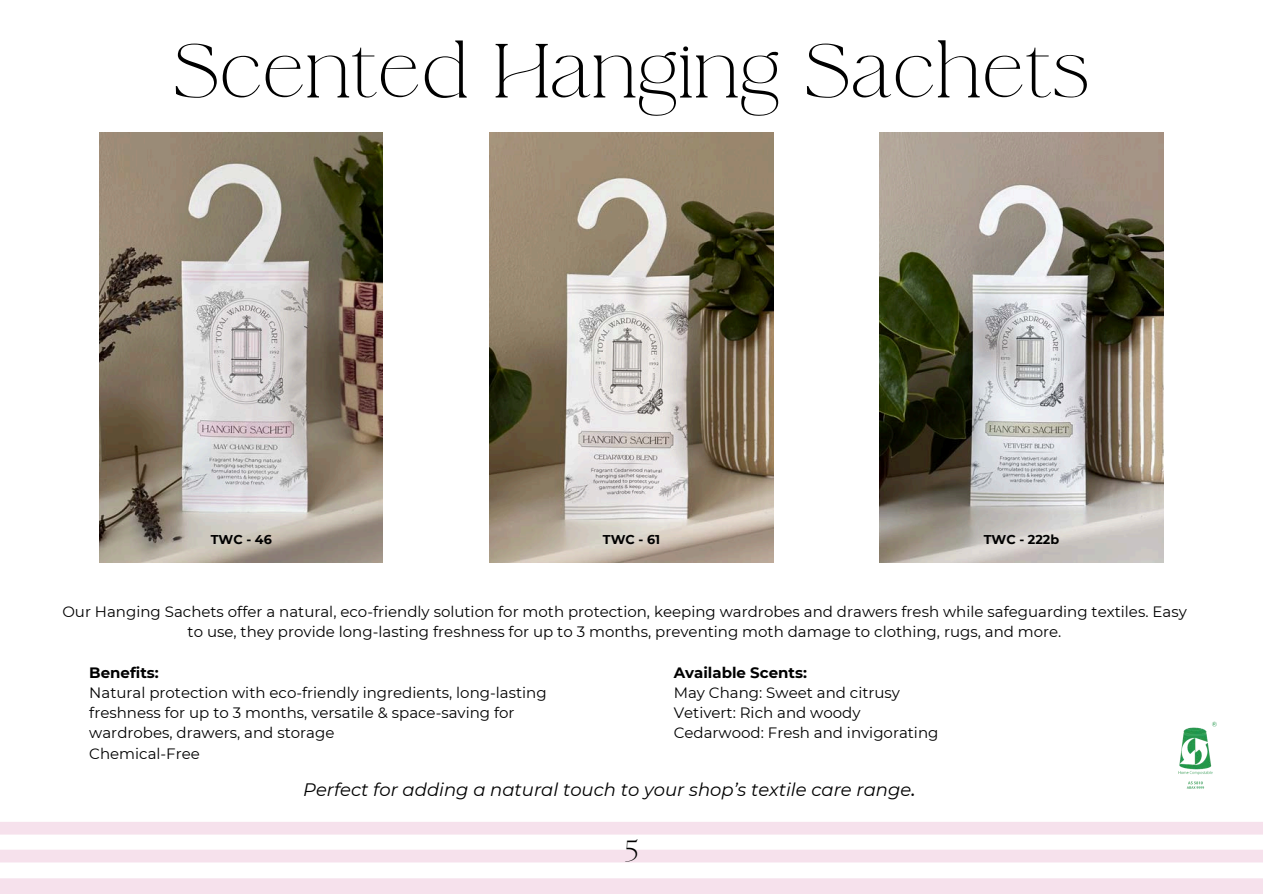
<style>
.page{position:relative;width:1263px;height:894px;background:#fff}
.page>*{position:absolute;margin:0;border:0;box-sizing:border-box;transform-origin:0 0}
.t1{font:66.75px "La Luxes Serif";color:#000}
.t2{font:25.5px "La Luxes Serif";color:#000}
.t3{font:italic 18px "Montserrat";color:#000}
.t4{font:15px/20.2px "Montserrat";color:#000}
.t5{font:700 12.75px "Montserrat";color:#000}
.s1{font-weight:700}
.s2{font-weight:500}
</style>
<div class="page">
<img style="left:1178px;top:721px;width:39px;height:68px">
<div style="left:0;top:821px;width:1263px;height:13px;background:#f6e1ec"></div>
<div style="left:0;top:849px;width:1263px;height:13px;background:#f6e1ec"></div>
<div style="left:0;top:878px;width:1263px;height:15px;background:#f6e1ec"></div>
<img style="left:100px;top:133px;width:283px;height:429px">
<img style="left:490px;top:133px;width:283px;height:429px">
<img style="left:880px;top:133px;width:283px;height:429px">
<h4 class="t1" style="left:173px;top:23px;width:918px">Scented Hanging Sachets</h4>
<p class="t5" style="left:211px;top:532px;width:63px">TWC - 46</p>
<h3 class="t5" style="left:603px;top:532px;width:59px">TWC - 61</h3>
<h5 class="t5" style="left:984px;top:532px;width:77px">TWC - 222b</h5>
<h3 class="t4" style="left:62px;top:601px;width:1126px;text-align:center">Our Hanging Sachets offer a natural, eco-friendly solution for moth protection, keeping wardrobes and drawers fresh while safeguarding textiles. Easy to use, they provide long-lasting freshness for up to 3 months, preventing moth damage to clothing, rugs, and more.</h3>
<h3 class="t4" style="left:89px;top:662px;width:459px"><span class="s1">Benefits:<br></span>Natural protection with eco-friendly ingredients, long-lasting freshness for up to 3 months, versatile &amp; space-saving for wardrobes, drawers, and storage<br>Chemical-Free</h3>
<p class="t4" style="left:674px;top:662px;width:266px"><span class="s1">Available Scents:<br></span>May Chang: Sweet and citrusy<br>Vetivert: Rich and woody<br>Cedarwood: Fresh and invigorating</p>
<h2 class="t3" style="left:303px;top:778px;width:614px">Perfect for adding a natural touch to your shop’s textile care range<span class="s2">.</span></h2>
<p class="t2" style="left:624px;top:832px;width:15px">5</p>
</div>
